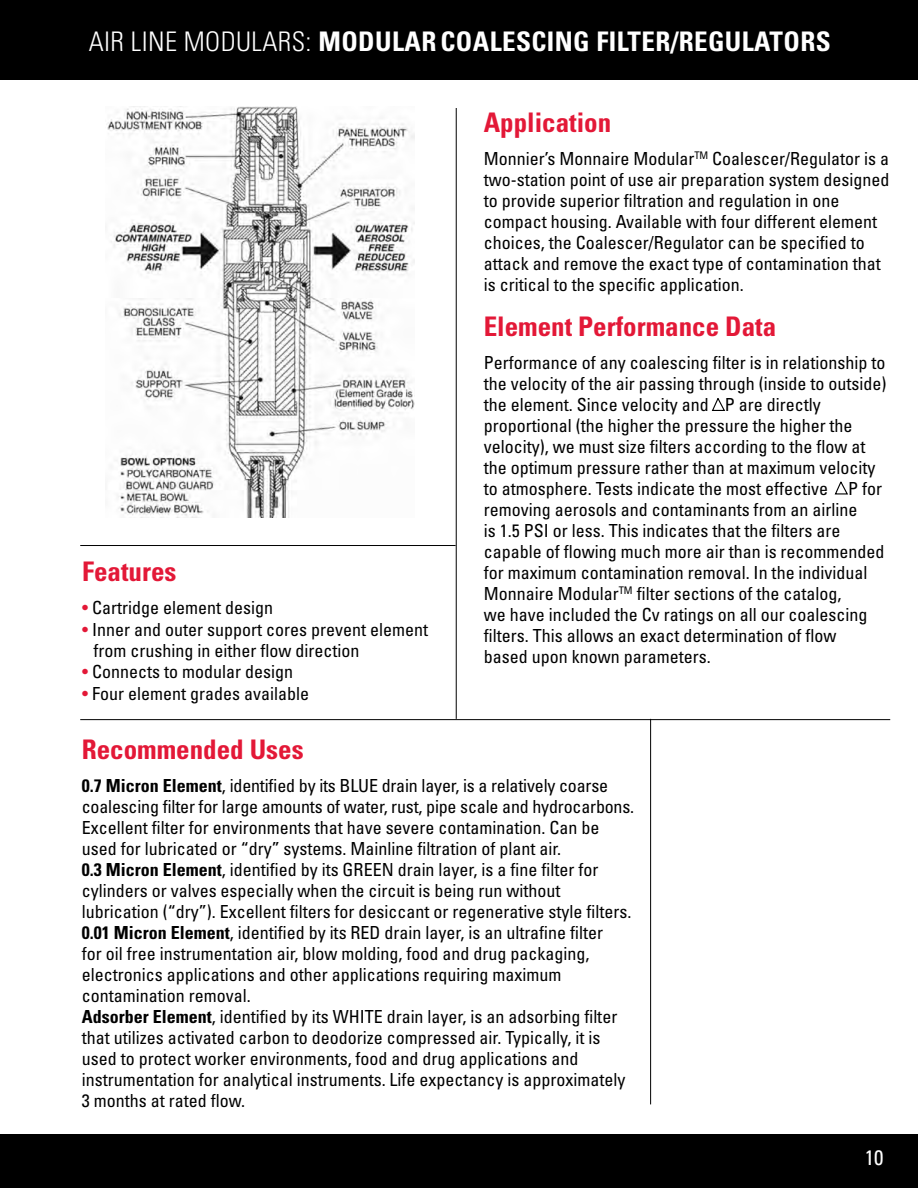
<style>
.page{position:relative;width:918px;height:1188px;background:#fff}
.page>*{position:absolute;margin:0;border:0;box-sizing:border-box;transform-origin:0 0}
.t1{font:700 condensed 27px "Univers";color:#e31837}
.t2{font:700 condensed 27px "Univers";letter-spacing:.015em;color:#fff}
.t3{font:condensed 21px "Univers";color:#fff}
.t4{font:condensed 18px/21px "Univers";color:#000}
.s1{font-weight:300}
.s2{color:#e31837}
.s3{font-weight:700}
</style>
<div class="page">
<div style="left:0;top:0;width:918px;height:80px;background:#000"></div>
<div style="left:0;top:1134px;width:918px;height:54px;background:#000"></div>
<img style="left:107px;top:106px;width:308px;height:412px">
<hr style="left:80px;top:719px;width:810px;height:1px;background:#000">
<hr style="left:80px;top:545px;width:376px;height:1px;background:#000">
<hr style="left:456px;top:108px;width:1px;height:611px;background:#000">
<hr style="left:650px;top:719px;width:1px;height:385px;background:#000">
<svg style="left:711px;top:398px;width:15px;height:13px"></svg>
<svg style="left:834px;top:481px;width:14px;height:14px"></svg>
<h1 class="t2" style="left:89px;top:25px;width:744px"><span class="s1">AIR LINE MODULARS:</span> MODULAR COALESCING FILTER/REGULATORS</h1>
<h1 class="t1" style="left:82px;top:554px;width:96px">Features</h1>
<p class="t4" style="left:82px;top:597px;width:192px"><span class="s2">•</span> Cartridge element design</p>
<p class="t4" style="left:94px;top:618px;width:336px;text-indent:-11px"><span class="s2">•</span> Inner and outer support cores prevent element from crushing in either flow direction</p>
<p class="t4" style="left:82px;top:661px;width:212px"><span class="s2">•</span> Connects to modular design</p>
<p class="t4" style="left:82px;top:683px;width:228px"><span class="s2">•</span> Four element grades available</p>
<h1 class="t1" style="left:484px;top:106px;width:129px">Application</h1>
<p class="t4" style="left:484px;top:148px;width:407px">Monnier’s Monnaire Modular<sup>TM</sup> Coalescer/Regulator is a two-station point of use air preparation system designed to provide superior filtration and regulation in one compact housing. Available with four different element choices, the Coalescer/Regulator can be specified to attack and remove the exact type of contamination that is critical to the specific application.</p>
<h1 class="t1" style="left:484px;top:310px;width:294px">Element Performance Data</h1>
<p class="t4" style="left:484px;top:352px;width:404px">Performance of any coalescing filter is in relationship to the velocity of the air passing through (inside to outside) the element. Since velocity and Δ P are directly proportional (the higher the pressure the higher the velocity), we must size filters according to the flow at the optimum pressure rather than at maximum velocity to atmosphere. Tests indicate the most effective Δ P for removing aerosols and contaminants from an airline<br>is 1.5 PSI or less. This indicates that the filters are capable of flowing much more air than is recommended for maximum contamination removal. In the individual Monnaire Modular<sup>TM</sup> filter sections of the catalog,<br>we have included the Cv ratings on all our coalescing filters. This allows an exact determination of flow<br>based upon known parameters.</p>
<h1 class="t1" style="left:82px;top:733px;width:223px">Recommended Uses</h1>
<p class="t4" style="left:82px;top:775px;width:554px"><span class="s3">0.7 Micron Element</span>, identified by its BLUE drain layer, is a relatively coarse coalescing filter for large amounts of water, rust, pipe scale and hydrocarbons.<br>Excellent filter for environments that have severe contamination. Can be used for lubricated or “dry” systems. Mainline filtration of plant air.<br><span class="s3">0.3 Micron Element</span>, identified by its GREEN drain layer, is a fine filter for cylinders or valves especially when the circuit is being run without lubrication (“dry”). Excellent filters for desiccant or regenerative style filters.<br><span class="s3">0.01 Micron Element</span>, identified by its RED drain layer, is an ultrafine filter<br>for oil free instrumentation air, blow molding, food and drug packaging, electronics applications and other applications requiring maximum contamination removal.<br><span class="s3">Adsorber Element</span>, identified by its WHITE drain layer, is an adsorbing filter that utilizes activated carbon to deodorize compressed air. Typically, it is used to protect worker environments, food and drug applications and instrumentation for analytical instruments. Life expectancy is approximately 3 months at rated flow.</p>
<p class="t3" style="left:865px;top:1144px;width:20px">10</p>
</div>
